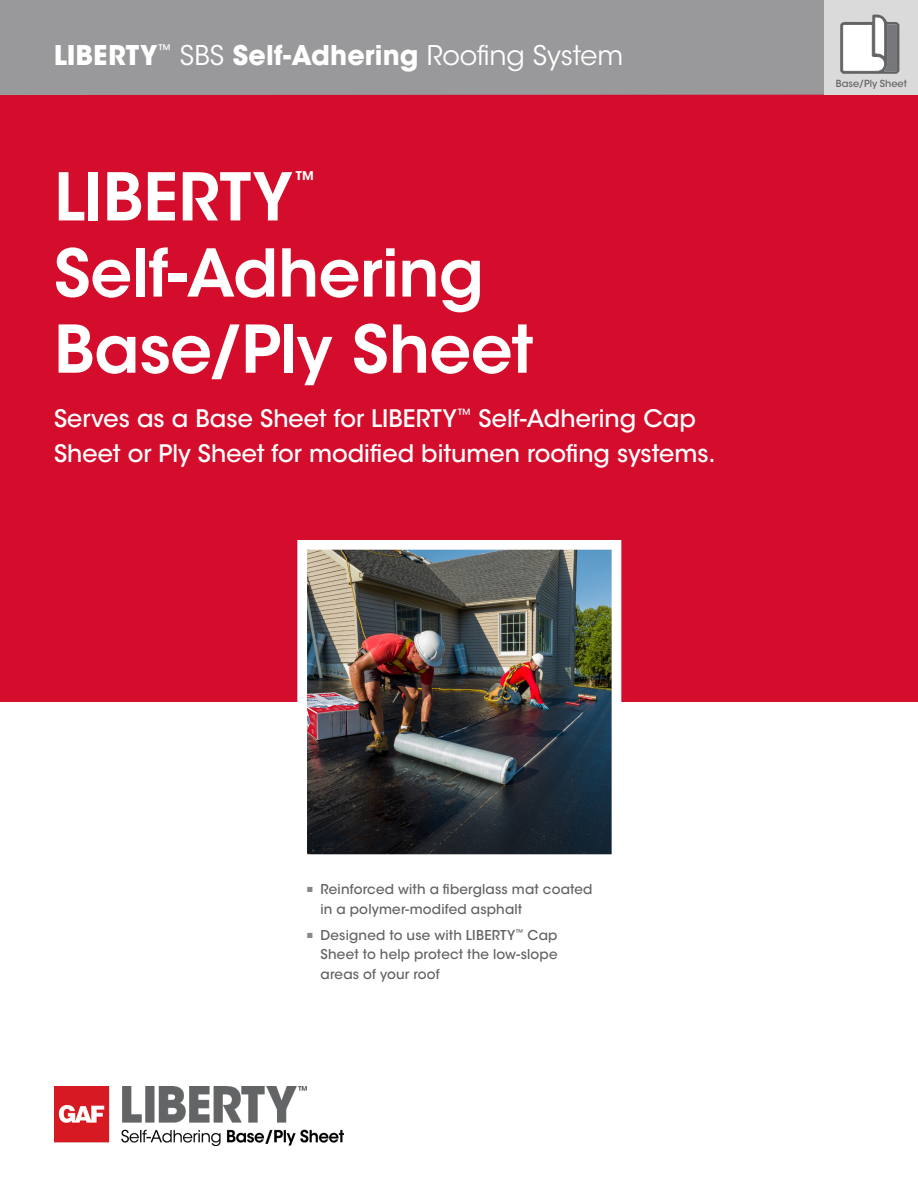
<style>
.page{position:relative;width:918px;height:1188px;background:#fff}
.page>*{position:absolute;margin:0;border:0;box-sizing:border-box;transform-origin:0 0}
.FRONT_HEADLINE_43pt{font:600 65.25px/76.2px "ITC Avant Garde Std";letter-spacing:-.01em;color:#fff}
.FRONT_CATAGORY_Headline_18pt{font:700 27px "ITC Avant Garde Std";letter-spacing:.005em;color:#fff}
.FRONT_SUBHEADLINE_below_title_18pt{font:500 24px/34.5px "ITC Avant Garde Std";color:#fff}
.FRONT_HEADLINE_43pt-2{font:600 20.1px "ITC Avant Garde Std";color:#fff}
.FRONT_Body_MEDIUM_under_photo_9pt{font:500 13.5px/19.5px "ITC Avant Garde Std";letter-spacing:.01em;color:#636366}
.t1{font:500 9.75px "ITC Avant Garde Std";letter-spacing:.005em;color:#636366}
.s1{font-weight:400}
.s2{color:#87898c}
</style>
<div class="page">
<div style="left:0;top:0;width:918px;height:702px;background:#d30d2b"></div>
<div style="left:0;top:0;width:918px;height:95px;background:#99989b"></div>
<img style="left:297px;top:540px;width:324px;height:315px">
<div style="left:824px;top:0;width:94px;height:94px;background:#d9dad9"></div>
<svg style="left:840px;top:15px;width:59px;height:59px;background:#c2c3c4"></svg>
<img style="left:54px;top:1086px;width:290px;height:59px">
<p class="FRONT_CATAGORY_Headline_18pt" style="left:54px;top:37px;width:571px">LIBERTY<sup>™</sup> <span class="s1">SBS</span> Self-Adhering <span class="s1">Roofing System</span></p>
<p class="FRONT_HEADLINE_43pt" style="left:54px;top:159px;width:241px">LIBERTY</p>
<p class="FRONT_HEADLINE_43pt-2" style="left:295px;top:166px;width:21px">™</p>
<p class="FRONT_HEADLINE_43pt" style="left:54px;top:235px;width:481px">Self-Adhering<br>Base/Ply Sheet</p>
<p class="FRONT_SUBHEADLINE_below_title_18pt" style="left:54px;top:402px;width:663px">Serves as a Base Sheet for LIBERTY<sup>™</sup> Self-Adhering Cap<br>Sheet or Ply Sheet for modified bitumen roofing systems.</p>
<p class="t1" style="left:836px;top:77px;width:73px">Base/Ply Sheet</p>
<p class="FRONT_Body_MEDIUM_under_photo_9pt" style="left:321px;top:880px;width:274px;text-indent:-14px"><span class="s2">■</span> Reinforced with a fiberglass mat coated in a polymer-modifed asphalt</p>
<p class="FRONT_Body_MEDIUM_under_photo_9pt" style="left:321px;top:925px;width:239px;text-align:justify;text-indent:-14px"><span class="s2">■</span> Designed to use with LIBERTY<sup>™</sup> Cap Sheet to help protect the low-slope areas of your roof</p>
</div>
